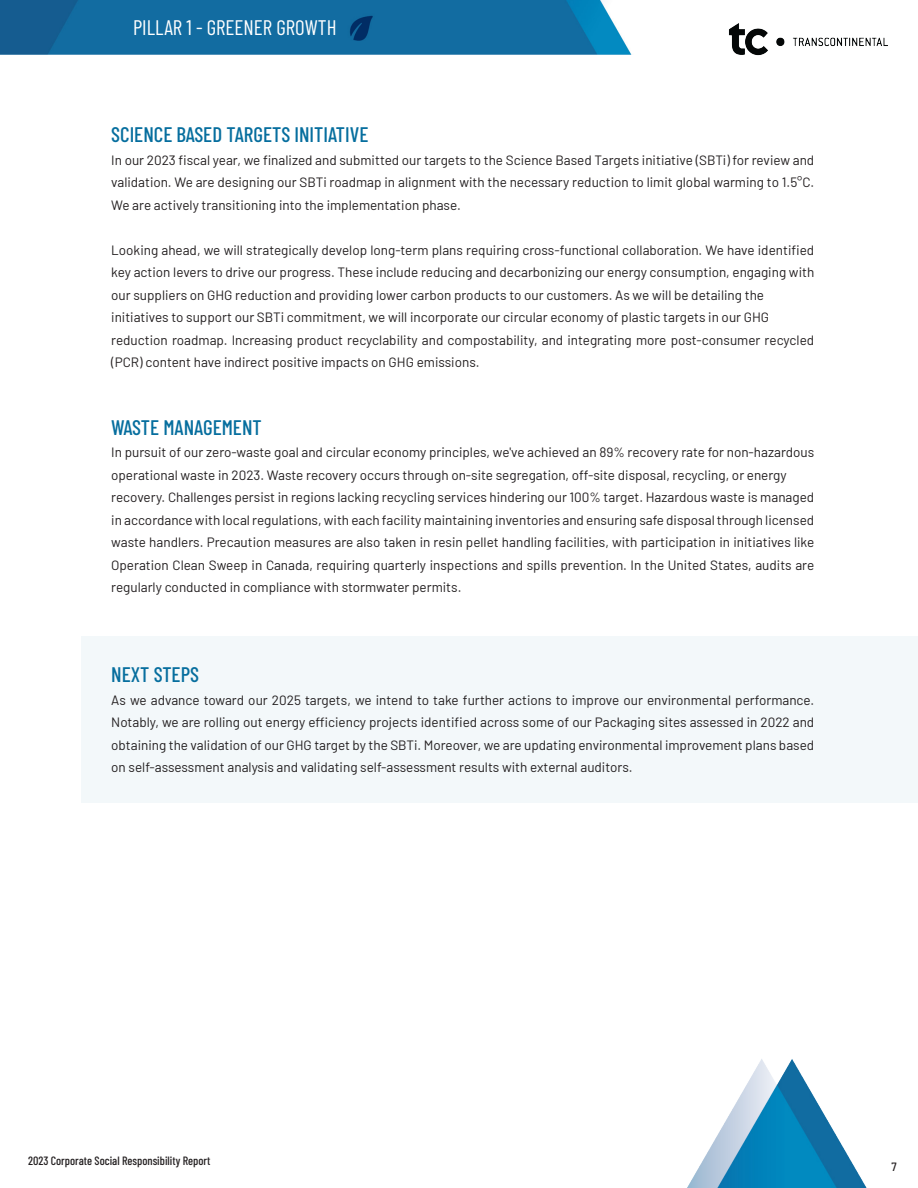
<style>
.page{position:relative;width:918px;height:1188px;background:#fff}
.page>*{position:absolute;margin:0;border:0;box-sizing:border-box;transform-origin:0 0}
.Numbered_List_1{font:500 21px "Barlow Condensed";color:#066e9e}
.t1{font:21px "Barlow Condensed";color:#fff}
.Paragraph{font:13.5px/22.5px "Barlow";color:#231f20;text-align:justify}
.t2{font:500 12px "Barlow Condensed";color:#231f20}
.t3{font:500 semi-condensed 12px "Barlow";color:#231f20}
</style>
<div class="page">
<img style="left:0;top:0;width:631px;height:54px">
<img style="left:343px;top:12px;width:34px;height:32px">
<img style="left:687px;top:1059px;width:180px;height:129px">
<img style="left:729px;top:23px;width:159px;height:33px">
<div style="left:82px;top:636px;width:836px;height:166px;background:#f3f8fa"></div>
<h1 class="t1" style="left:133px;top:12px;width:205px">PILLAR 1 - GREENER GROWTH</h1>
<p class="Numbered_List_1" style="left:111px;top:120px;width:259px">SCIENCE BASED TARGETS INITIATIVE</p>
<p class="Paragraph" style="left:111px;top:148px;width:705px">In our 2023 fiscal year, we finalized and submitted our targets to the Science Based Targets initiative (SBTi) for review and validation. We are designing our SBTi roadmap in alignment with the necessary reduction to limit global warming to 1.5°C.<br>We are actively transitioning into the implementation phase.</p>
<p class="Paragraph" style="left:111px;top:238px;width:705px">Looking ahead, we will strategically develop long-term plans requiring cross-functional collaboration. We have identified key action levers to drive our progress. These include reducing and decarbonizing our energy consumption, engaging with our suppliers on GHG reduction and providing lower carbon products to our customers. As we will be detailing the</p>
<p class="Paragraph" style="left:111px;top:305px;width:660px">initiatives to support our SBTi commitment, we will incorporate our circular economy of plastic targets in our GHG</p>
<p class="Paragraph" style="left:111px;top:328px;width:705px">reduction roadmap. Increasing product recyclability and compostability, and integrating more post-consumer recycled (PCR) content have indirect positive impacts on GHG emissions.</p>
<p class="Numbered_List_1" style="left:111px;top:412px;width:152px">WASTE MANAGEMENT</p>
<p class="Paragraph" style="left:111px;top:440px;width:705px">In pursuit of our zero-waste goal and circular economy principles, we've achieved an 89% recovery rate for non-hazardous operational waste in 2023. Waste recovery occurs through on-site segregation, off-site disposal, recycling, or energy</p>
<p class="Paragraph" style="left:111px;top:485px;width:705px">recovery. Challenges persist in regions lacking recycling services hindering our 100% target. Hazardous waste is managed in accordance with local regulations, with each facility maintaining inventories and ensuring safe disposal through licensed waste handlers. Precaution measures are also taken in resin pellet handling facilities, with participation in initiatives like Operation Clean Sweep in Canada, requiring quarterly inspections and spills prevention. In the United States, audits are regularly conducted in compliance with stormwater permits.</p>
<p class="Numbered_List_1" style="left:111px;top:660px;width:89px">NEXT STEPS</p>
<p class="Paragraph" style="left:111px;top:688px;width:705px">As we advance toward our 2025 targets, we intend to take further actions to improve our environmental performance.<br>Notably, we are rolling out energy efficiency projects identified across some of our Packaging sites assessed in 2022 and obtaining the validation of our GHG target by the SBTi. Moreover, we are updating environmental improvement plans based on self-assessment analysis and validating self-assessment results with external auditors.</p>
<p class="t2" style="left:28px;top:1152px;width:184px">2023 Corporate Social Responsibility Report</p>
<p class="t3" style="left:892px;top:1158px;width:7px">7</p>
</div>
